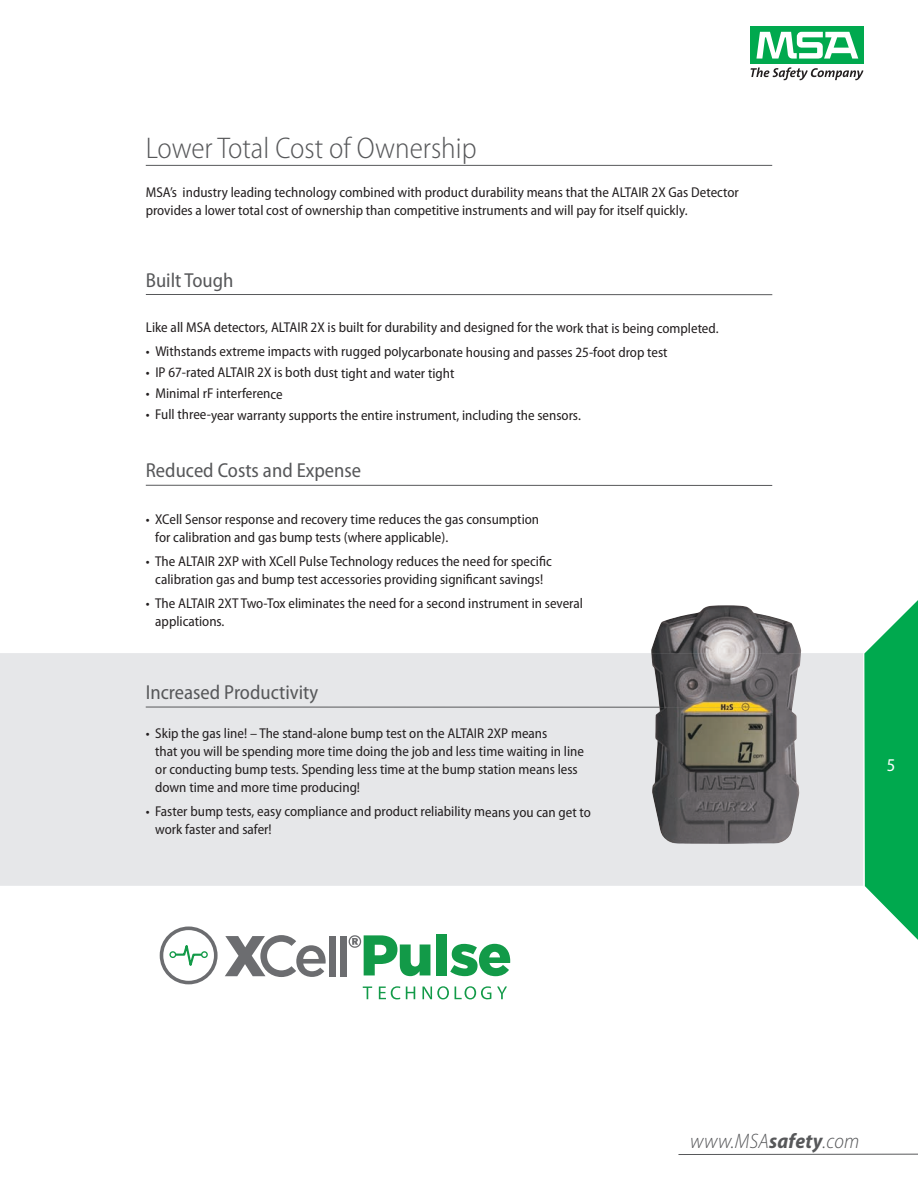
<style>
.page{position:relative;width:918px;height:1188px;background:#fff}
.page>*{position:absolute;margin:0;border:0;box-sizing:border-box;transform-origin:0 0}
.t1{font:300 semi-condensed 30px "Myriad Pro";color:#57585a}
.t2{font:italic 300 semi-condensed 21px "Myriad Pro";letter-spacing:.01em;color:#57585a}
.t3{font:semi-condensed 20.25px "Myriad Pro";color:#57585a}
.t4{font:semi-condensed 18px "Myriad Pro";color:#fff}
.t5{font:semi-condensed 14.25px/18px "Myriad Pro";color:#231f20}
.s1{font-weight:700}
</style>
<div class="page">
<div style="left:0;top:653px;width:863px;height:233px;background:#e6e7e9"></div>
<div style="left:751px;top:26px;width:113px;height:38px;background:#00a94e"></div>
<svg style="left:756px;top:32px;width:102px;height:27px"></svg>
<svg style="left:751px;top:67px;width:113px;height:13px"></svg>
<hr style="left:678px;top:1154px;width:240px;height:1px;background:#57585a">
<svg style="left:175px;top:945px;width:28px;height:21px"></svg>
<div style="left:201px;top:951px;width:7px;height:7px;border:1px solid #129a48;border-radius:50%"></div>
<div style="left:169px;top:951px;width:7px;height:7px;border:1px solid #129a48;border-radius:50%"></div>
<div style="left:160px;top:927px;width:58px;height:57px;border:4px solid #6c6d70;border-radius:50%"></div>
<div style="left:329px;top:936px;width:7px;height:40px;background:#6c6d70"></div>
<div style="left:340px;top:936px;width:7px;height:40px;background:#6c6d70"></div>
<svg style="left:225px;top:935px;width:101px;height:42px"></svg>
<svg style="left:349px;top:935px;width:81px;height:41px"></svg>
<div style="left:437px;top:934px;width:10px;height:41px;background:#129a48"></div>
<svg style="left:450px;top:944px;width:60px;height:32px"></svg>
<svg style="left:363px;top:987px;width:9px;height:12px"></svg>
<svg style="left:379px;top:986px;width:21px;height:13px"></svg>
<svg style="left:406px;top:987px;width:9px;height:12px"></svg>
<svg style="left:423px;top:986px;width:26px;height:13px"></svg>
<svg style="left:455px;top:986px;width:36px;height:13px"></svg>
<svg style="left:497px;top:987px;width:10px;height:12px"></svg>
<hr style="left:146px;top:165px;width:626px;height:1px;background:#57585a">
<hr style="left:146px;top:485px;width:626px;height:1px;background:#57585a">
<hr style="left:146px;top:707px;width:626px;height:1px;background:#57585a">
<img style="left:651px;top:605px;width:150px;height:239px">
<hr style="left:146px;top:294px;width:626px;height:1px;background:#57585a">
<svg style="left:864px;top:600px;width:54px;height:340px"></svg>
<h1 class="t1" style="left:146px;top:136px;width:332px">Lower Total Cost of Ownership</h1>
<p class="t5" style="left:146px;top:184px;width:595px">mSa’s industry leading technology combined with product durability means that the altair 2X gas detector provides a lower total cost of ownership than competitive instruments and will pay for itself quickly.</p>
<h3 class="t3" style="left:146px;top:272px;width:89px">built tough</h3>
<p class="t5" style="left:146px;top:320px;width:574px">like all mSa detectors, altair 2X is built for durability and designed for the work that is being completed.</p>
<p class="t5" style="left:146px;top:344px;width:523px">• Withstands extreme impacts with rugged polycarbonate housing and passes 25-foot drop test</p>
<p class="t5" style="left:146px;top:365px;width:310px">• ip 67-rated altair 2X is both dust tight and water tight</p>
<p class="t5" style="left:146px;top:386px;width:138px">• minimal rF interference</p>
<p class="t5" style="left:146px;top:407px;width:437px">• Full three-year warranty supports the entire instrument, including the sensors.</p>
<h3 class="t3" style="left:146px;top:463px;width:217px">reduced costs and Expense</h3>
<p class="t5" style="left:155px;top:511px;width:385px;text-indent:-9px">• Xcell Sensor response and recovery time reduces the gas consumption for calibration and gas bump tests (where applicable).</p>
<p class="t5" style="left:146px;top:553px;width:408px;text-align:center">• the altair 2Xp with Xcell pulse technology reduces the need for specific calibration gas and bump test accessories providing significant savings!</p>
<p class="t5" style="left:155px;top:595px;width:429px;text-indent:-9px">• the altair 2Xt two-tox eliminates the need for a second instrument in several applications.</p>
<h3 class="t3" style="left:146px;top:685px;width:174px">increased productivity</h3>
<p class="t5" style="left:155px;top:726px;width:430px;text-indent:-9px">• Skip the gas line! – the stand-alone bump test on the altair 2Xp means<br>that you will be spending more time doing the job and less time waiting in line or conducting bump tests. Spending less time at the bump station means less down time and more time producing!</p>
<p class="t5" style="left:155px;top:804px;width:437px;text-indent:-9px">• Faster bump tests, easy compliance and product reliability means you can get to work faster and safer!</p>
<p class="t4" style="left:887px;top:758px;width:10px">5</p>
<h2 class="t2" style="left:690px;top:1133px;width:170px">www.MSA<span class="s1">safety</span>.com</h2>
</div>
